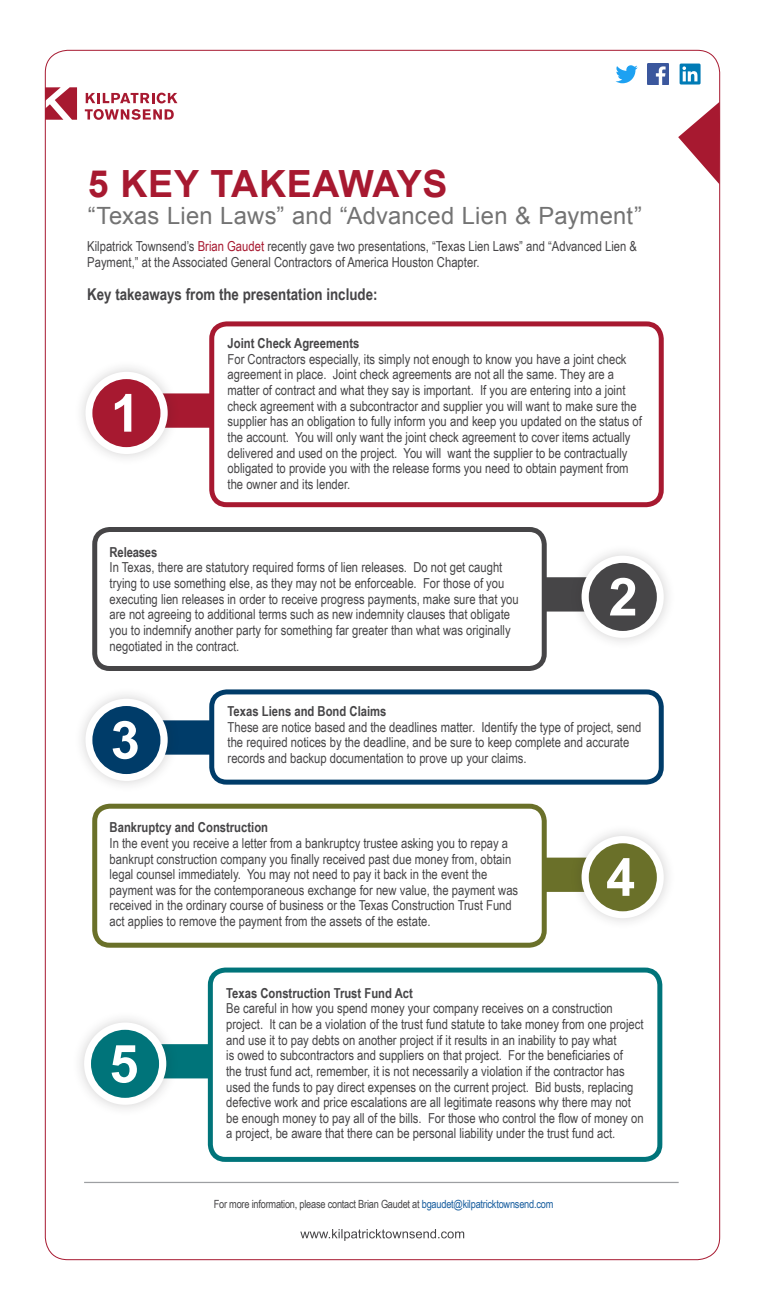
<style>
.page{position:relative;width:765px;height:1305px;background:#fff}
.page>*{position:absolute;margin:0;border:0;box-sizing:border-box;transform-origin:0 0}
.t1{font:700 52.5px "Arial";color:#fff}
.t2{font:700 37.5px "Arial";letter-spacing:.02em;color:#a71930}
.t3{font:23.75px "Arial";letter-spacing:.01em;color:#737373}
.t4{font:700 16.25px "Arial Narrow";color:#464547}
.t5{font:13.75px/15.6px "Arial Narrow";color:#464547}
.t6{font:700 13.75px "Arial Narrow";color:#464547}
.t7{font:11.25px "Arial Narrow";letter-spacing:-.02em;color:#464547}
.s1{color:#a71930}
.s2{color:#175d9e}
</style>
<div class="page">
<svg style="left:86px;top:93px;width:91px;height:10px"></svg>
<svg style="left:85px;top:109px;width:89px;height:11px"></svg>
<svg style="left:47px;top:87px;width:30px;height:33px"></svg>
<svg style="left:678px;top:103px;width:40px;height:80px"></svg>
<hr style="left:84px;top:1182px;width:595px;height:1px;background:#9d9fa2">
<img style="left:648px;top:64px;width:21px;height:20px">
<svg style="left:616px;top:65px;width:22px;height:18px"></svg>
<div style="left:680px;top:64px;width:21px;height:21px;background:#007bb6;border-radius:2px"></div>
<svg style="left:682px;top:66px;width:15px;height:15px"></svg>
<div style="left:125px;top:393px;width:231px;height:35px;background:#a71930;border-radius:15px"></div>
<div style="left:73px;top:360px;width:107px;height:107px;background:#231f20;opacity:.21"></div>
<div style="left:85px;top:372px;width:83px;height:82px;background:#fff;border-radius:50%"></div>
<div style="left:92px;top:379px;width:68px;height:68px;background:#a71930;border-radius:50%"></div>
<div style="left:212px;top:324px;width:449px;height:181px;background:#fff;border-radius:15px"></div>
<div style="left:209px;top:321px;width:455px;height:186px;border:5px solid #a71930;border-radius:15px"></div>
<div style="left:527px;top:577px;width:90px;height:35px;background:#464547;border-radius:15px"></div>
<div style="left:569px;top:543px;width:107px;height:107px;background:#231f20;opacity:.21"></div>
<div style="left:582px;top:556px;width:82px;height:82px;background:#fff;border-radius:50%"></div>
<div style="left:589px;top:563px;width:68px;height:68px;background:#464547;border-radius:50%"></div>
<div style="left:95px;top:530px;width:449px;height:139px;background:#fff;border-radius:15px"></div>
<div style="left:92px;top:527px;width:455px;height:144px;border:5px solid #464547;border-radius:15px"></div>
<div style="left:125px;top:720px;width:231px;height:35px;background:#003c69;border-radius:15px"></div>
<div style="left:73px;top:686px;width:107px;height:108px;background:#231f20;opacity:.21"></div>
<div style="left:85px;top:699px;width:83px;height:82px;background:#fff;border-radius:50%"></div>
<div style="left:92px;top:706px;width:68px;height:68px;background:#003c69;border-radius:50%"></div>
<div style="left:212px;top:692px;width:449px;height:90px;background:#fff;border-radius:15px"></div>
<div style="left:209px;top:689px;width:455px;height:96px;border:5px solid #003c69;border-radius:15px"></div>
<svg style="left:300px;top:1229px;width:164px;height:12px"></svg>
<div style="left:527px;top:858px;width:90px;height:34px;background:#6a7029;border-radius:15px"></div>
<div style="left:569px;top:824px;width:107px;height:107px;background:#231f20;opacity:.21"></div>
<div style="left:582px;top:836px;width:82px;height:82px;background:#fff;border-radius:50%"></div>
<div style="left:589px;top:843px;width:68px;height:68px;background:#6a7029;border-radius:50%"></div>
<div style="left:95px;top:806px;width:449px;height:139px;background:#fff;border-radius:15px"></div>
<div style="left:92px;top:804px;width:455px;height:144px;border:5px solid #6a7029;border-radius:15px"></div>
<div style="left:124px;top:1044px;width:230px;height:34px;background:#00747a;border-radius:15px"></div>
<div style="left:72px;top:1010px;width:107px;height:107px;background:#231f20;opacity:.21"></div>
<div style="left:84px;top:1023px;width:82px;height:82px;background:#fff;border-radius:50%"></div>
<div style="left:91px;top:1030px;width:68px;height:68px;background:#00747a;border-radius:50%"></div>
<div style="left:210px;top:970px;width:450px;height:189px;background:#fff;border-radius:15px"></div>
<div style="left:208px;top:968px;width:454px;height:194px;border:5px solid #00747a;border-radius:15px"></div>
<h2 class="t2" style="left:88px;top:158px;width:361px">5 KEY TAKEAWAYS</h2>
<h3 class="t3" style="left:88px;top:200px;width:556px">“Texas Lien Laws” and “Advanced Lien &amp; Payment”</h3>
<p class="t5" style="left:87px;top:237px;width:551px;line-height:16.2px">Kilpatrick Townsend’s <span class="s1">Brian Gaudet</span> recently gave two presentations, “Texas Lien Laws” and “Advanced Lien &amp;<br>Payment,” at the Associated General Contractors of America Houston Chapter.</p>
<p class="t4" style="left:87px;top:282px;width:292px">Key takeaways from the presentation include:</p>
<h1 class="t1" style="left:111px;top:378px;width:31px">1</h1>
<p class="t6" style="left:228px;top:333px;width:133px">Joint Check Agreements</p>
<p class="t5" style="left:228px;top:351px;width:416px">For Contractors especially, its simply not enough to know you have a joint check agreement in place. Joint check agreements are not all the same. They are a matter of contract and what they say is important. If you are entering into a joint check agreement with a subcontractor and supplier you will want to make sure the supplier has an obligation to fully inform you and keep you updated on the status of the account. You will only want the joint check agreement to cover items actually delivered and used on the project. You will want the supplier to be contractually obligated to provide you with the release forms you need to obtain payment from the owner and its lender.</p>
<p class="t6" style="left:110px;top:542px;width:49px">Releases</p>
<p class="t5" style="left:110px;top:559px;width:411px">In Texas, there are statutory required forms of lien releases. Do not get caught trying to use something else, as they may not be enforceable. For those of you executing lien releases in order to receive progress payments, make sure that you are not agreeing to additional terms such as new indemnity clauses that obligate you to indemnify another party for something far greater than what was originally negotiated in the contract.</p>
<h1 class="t1" style="left:609px;top:562px;width:31px">2</h1>
<h1 class="t1" style="left:111px;top:705px;width:31px">3</h1>
<p class="t6" style="left:228px;top:701px;width:160px">Texas Liens and Bond Claims</p>
<p class="t5" style="left:228px;top:718px;width:415px">These are notice based and the deadlines matter. Identify the type of project, send the required notices by the deadline, and be sure to keep complete and accurate records and backup documentation to prove up your claims.</p>
<p class="t6" style="left:110px;top:817px;width:160px">Bankruptcy and Construction</p>
<p class="t5" style="left:110px;top:835px;width:410px">In the event you receive a letter from a bankruptcy trustee asking you to repay a bankrupt construction company you finally received past due money from, obtain legal counsel immediately. You may not need to pay it back in the event the payment was for the contemporaneous exchange for new value, the payment was received in the ordinary course of business or the Texas Construction Trust Fund act applies to remove the payment from the assets of the estate.</p>
<h1 class="t1" style="left:606px;top:842px;width:31px">4</h1>
<h1 class="t1" style="left:109px;top:1029px;width:31px">5</h1>
<p class="t6" style="left:226px;top:983px;width:188px">Texas Construction Trust Fund Act</p>
<p class="t5" style="left:226px;top:1000px;width:419px">Be careful in how you spend money your company receives on a construction project. It can be a violation of the trust fund statute to take money from one project and use it to pay debts on another project if it results in an inability to pay what<br>is owed to subcontractors and suppliers on that project. For the beneficiaries of<br>the trust fund act, remember, it is not necessarily a violation if the contractor has used the funds to pay direct expenses on the current project. Bid busts, replacing defective work and price escalations are all legitimate reasons why there may not be enough money to pay all of the bills. For those who control the flow of money on a project, be aware that there can be personal liability under the trust fund act.</p>
<p class="t7" style="left:214px;top:1196px;width:341px">For more information, please contact Brian Gaudet at <span class="s2">bgaudet@kilpatricktownsend.com</span></p>
</div>
